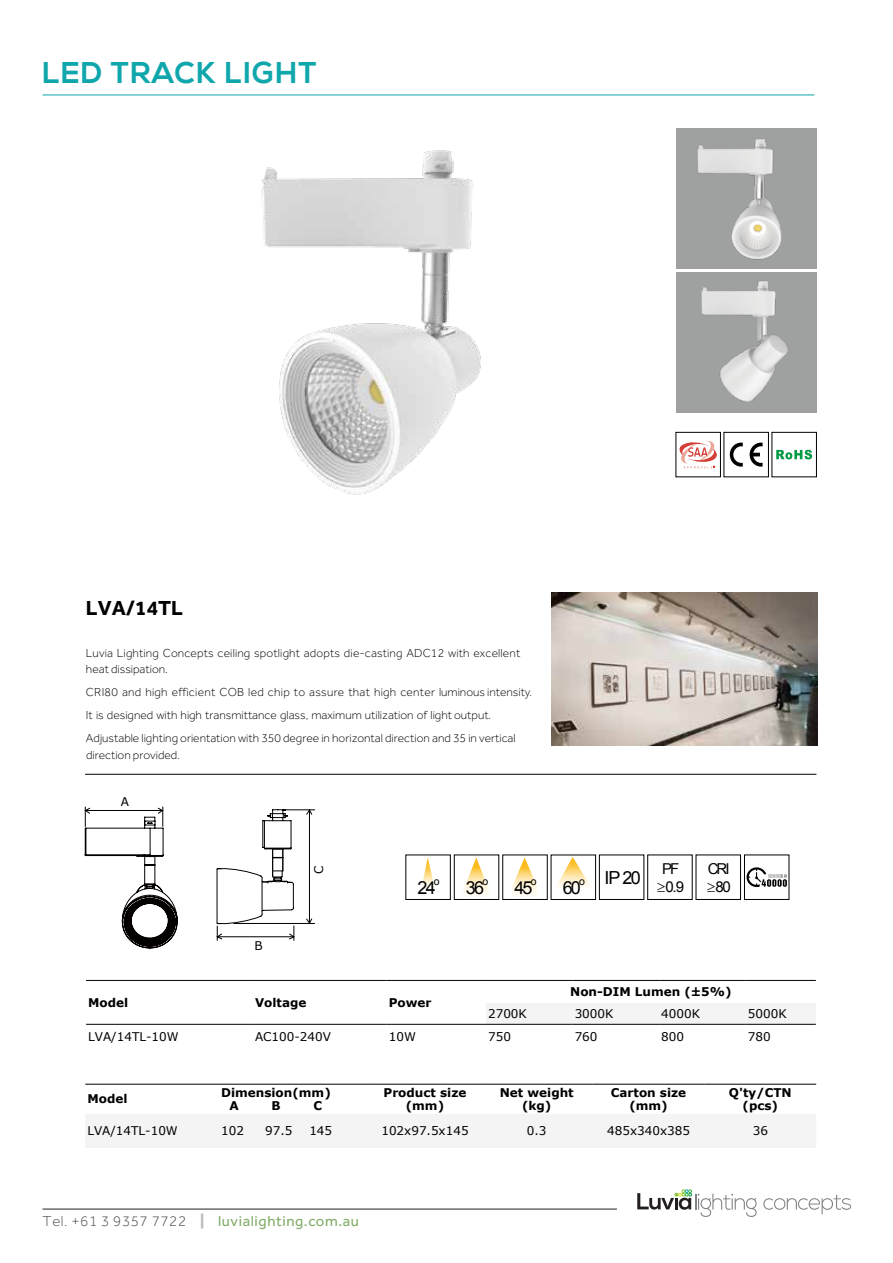
<style>
.page{position:relative;width:893px;height:1263px;background:#fff}
.page>*{position:absolute;margin:0;border:0;box-sizing:border-box;transform-origin:0 0}
.t1{font:700 30px "Nexa";letter-spacing:.04em;color:#0fa7ac}
.t2{font:700 21px "Effra";color:#000}
.t3{font:18px "Arial";letter-spacing:-.1em;color:#000}
.t4{font:15px "Effra";letter-spacing:.04em;color:#84ad69}
.t5{font:15px "Arial";letter-spacing:-.125em;color:#000}
.t6{font:300 12px/23px "Effra";color:#000}
.t7{font:700 12px/13.5px "Verdana";color:#000;text-align:center}
.t8{font:12px "Verdana";color:#000}
.t9{font:10.5px "Arial";color:#000}
.s1{font-weight:300;color:#4b4c4d}
.s2{font-weight:800;color:#bcbdc0}
</style>
<div class="page">
<div style="left:676px;top:128px;width:141px;height:141px;background:#9fa0a0"></div>
<div style="left:676px;top:272px;width:141px;height:141px;background:#9fa0a0"></div>
<img style="left:701px;top:281px;width:87px;height:121px">
<img style="left:697px;top:139px;width:85px;height:121px">
<svg style="left:680px;top:441px;width:37px;height:27px"></svg>
<div style="left:676px;top:432px;width:45px;height:45px;border:1px solid #000"></div>
<svg style="left:730px;top:443px;width:13px;height:24px"></svg>
<svg style="left:750px;top:443px;width:13px;height:24px"></svg>
<div style="left:724px;top:432px;width:45px;height:45px;border:1px solid #000"></div>
<svg style="left:776px;top:450px;width:36px;height:9px"></svg>
<div style="left:772px;top:432px;width:45px;height:45px;border:1px solid #000"></div>
<hr style="left:85px;top:774px;width:731px;height:1px;background:#000">
<img style="left:552px;top:592px;width:265px;height:153px">
<div style="left:486px;top:1003px;width:330px;height:21px;background:#f4f4f4"></div>
<hr style="left:86px;top:980px;width:167px;height:1px;background:#000">
<hr style="left:253px;top:980px;width:134px;height:1px;background:#000">
<hr style="left:387px;top:980px;width:99px;height:1px;background:#000">
<hr style="left:486px;top:980px;width:87px;height:1px;background:#000">
<hr style="left:573px;top:980px;width:86px;height:1px;background:#000">
<hr style="left:659px;top:980px;width:87px;height:1px;background:#000">
<hr style="left:746px;top:980px;width:70px;height:1px;background:#000">
<hr style="left:86px;top:1024px;width:167px;height:1px;background:#000">
<hr style="left:253px;top:1024px;width:134px;height:1px;background:#000">
<hr style="left:387px;top:1024px;width:99px;height:1px;background:#000">
<hr style="left:486px;top:1024px;width:87px;height:1px;background:#000">
<hr style="left:573px;top:1024px;width:86px;height:1px;background:#000">
<hr style="left:659px;top:1024px;width:87px;height:1px;background:#000">
<hr style="left:746px;top:1024px;width:70px;height:1px;background:#000">
<img style="left:261px;top:150px;width:220px;height:345px">
<svg style="left:85px;top:807px;width:93px;height:141px"></svg>
<svg style="left:217px;top:809px;width:98px;height:131px"></svg>
<div style="left:86px;top:1114px;width:730px;height:34px;background:#f4f4f4"></div>
<hr style="left:85px;top:1084px;width:134px;height:1px;background:#000">
<hr style="left:219px;top:1084px;width:150px;height:1px;background:#000">
<hr style="left:369px;top:1084px;width:112px;height:1px;background:#000">
<hr style="left:481px;top:1084px;width:112px;height:1px;background:#000">
<hr style="left:593px;top:1084px;width:111px;height:1px;background:#000">
<hr style="left:704px;top:1084px;width:112px;height:1px;background:#000">
<div style="left:744px;top:855px;width:45px;height:45px;border:1px solid #000"></div>
<svg style="left:746px;top:867px;width:41px;height:20px"></svg>
<div style="left:599px;top:855px;width:45px;height:45px;border:1px solid #000"></div>
<div style="left:696px;top:855px;width:45px;height:45px;border:1px solid #000"></div>
<img style="left:422px;top:857px;width:12px;height:29px">
<img style="left:512px;top:857px;width:25px;height:38px">
<div style="left:647px;top:855px;width:45px;height:45px;border:1px solid #000"></div>
<img style="left:557px;top:857px;width:33px;height:30px">
<div style="left:551px;top:855px;width:45px;height:45px;border:1px solid #000"></div>
<div style="left:454px;top:855px;width:45px;height:45px;border:1px solid #000"></div>
<img style="left:463px;top:857px;width:26px;height:38px">
<svg style="left:763px;top:1195px;width:88px;height:19px"></svg>
<svg style="left:637px;top:1189px;width:120px;height:28px"></svg>
<hr style="left:43px;top:1209px;width:574px;height:1px;background:#231f20">
<hr style="left:43px;top:95px;width:771px;height:1px;background:#0fa7ac">
<p class="t1" style="left:43px;top:55px;width:276px">LED TRACK LIGHT</p>
<p class="t2" style="left:86px;top:595px;width:99px">LVA/14TL</p>
<p class="t6" style="left:86px;top:645px;width:436px;line-height:16.5px">Luvia Lighting Concepts ceiling spotlight adopts die-casting ADC12 with excellent heat dissipation.</p>
<p class="t6" style="left:86px;top:681px;width:448px">CRI80 and high efficient COB led chip to assure that high center luminous intensity.<br>It is designed with high transmittance glass, maximum utilization of light output.<br>Adjustable lighting orientation with 350 degree in horizontal direction and 35 in vertical</p>
<p class="t6" style="left:86px;top:743px;width:96px">direction provided.</p>
<p class="t8" style="left:121px;top:794px;width:10px">A</p>
<p class="t8" style="left:255px;top:938px;width:10px">B</p>
<p class="t8" style="left:311px;top:874px;width:10px;rotate:-90deg">C</p>
<p class="t5" style="left:708px;top:858px;width:23px">CRI</p>
<p class="t5" style="left:662px;top:858px;width:19px">PF</p>
<p class="t3" style="left:604px;top:865px;width:38px">IP 20</p>
<p class="t9" style="left:434px;top:875px;width:7px">o</p>
<p class="t3" style="left:514px;top:876px;width:20px">45</p>
<p class="t9" style="left:531px;top:875px;width:7px">o</p>
<p class="t3" style="left:466px;top:876px;width:20px">36</p>
<p class="t9" style="left:482px;top:875px;width:7px">o</p>
<p class="t9" style="left:579px;top:875px;width:7px">o</p>
<p class="t3" style="left:417px;top:876px;width:20px">24</p>
<p class="t5" style="left:707px;top:876px;width:25px">≥80</p>
<p class="t3" style="left:563px;top:876px;width:20px">60</p>
<p class="t5" style="left:657px;top:876px;width:28px">≥0.9</p>
<p class="t7" style="left:88px;top:995px;width:42px">Model</p>
<p class="t7" style="left:255px;top:995px;width:53px">Voltage</p>
<p class="t7" style="left:389px;top:995px;width:44px">Power</p>
<p class="t7" style="left:570px;top:984px;width:163px">Non-DIM Lumen (±5%)</p>
<p class="t8" style="left:488px;top:1006px;width:40px">2700K</p>
<p class="t8" style="left:575px;top:1006px;width:40px">3000K</p>
<p class="t8" style="left:661px;top:1006px;width:40px">4000K</p>
<p class="t8" style="left:748px;top:1006px;width:40px">5000K</p>
<p class="t8" style="left:88px;top:1029px;width:92px">LVA/14TL-10W</p>
<p class="t8" style="left:255px;top:1029px;width:78px">AC100-240V</p>
<p class="t8" style="left:389px;top:1029px;width:29px">10W</p>
<p class="t8" style="left:488px;top:1029px;width:24px">750</p>
<p class="t8" style="left:575px;top:1029px;width:24px">760</p>
<p class="t8" style="left:661px;top:1029px;width:24px">800</p>
<p class="t8" style="left:748px;top:1029px;width:24px">780</p>
<p class="t7" style="left:87px;top:1092px;width:42px">Model</p>
<p class="t7" style="left:229px;top:1085px;width:103px;text-align:left;text-indent:-8px">Dimension(mm)<br>A</p>
<p class="t7" style="left:271px;top:1099px;width:11px">B</p>
<p class="t7" style="left:313px;top:1099px;width:10px">C</p>
<p class="t7" style="left:384px;top:1085px;width:84px">Product size (mm)</p>
<p class="t7" style="left:500px;top:1085px;width:75px">Net weight (kg)</p>
<p class="t7" style="left:611px;top:1085px;width:77px">Carton size (mm)</p>
<p class="t7" style="left:729px;top:1085px;width:64px">Q'ty/CTN (pcs)</p>
<p class="t8" style="left:87px;top:1123px;width:92px">LVA/14TL-10W</p>
<p class="t8" style="left:221px;top:1123px;width:24px">102</p>
<p class="t8" style="left:265px;top:1123px;width:29px">97.5</p>
<p class="t8" style="left:309px;top:1123px;width:24px">145</p>
<p class="t8" style="left:381px;top:1123px;width:89px">102x97.5x145</p>
<p class="t8" style="left:527px;top:1123px;width:21px">0.3</p>
<p class="t8" style="left:607px;top:1123px;width:84px">485x340x385</p>
<p class="t8" style="left:753px;top:1123px;width:17px">36</p>
<p class="t4" style="left:43px;top:1212px;width:318px"><span class="s1">Tel. +61 3 9357 7722</span> <span class="s2">|</span> luvialighting.com.au</p>
</div>
